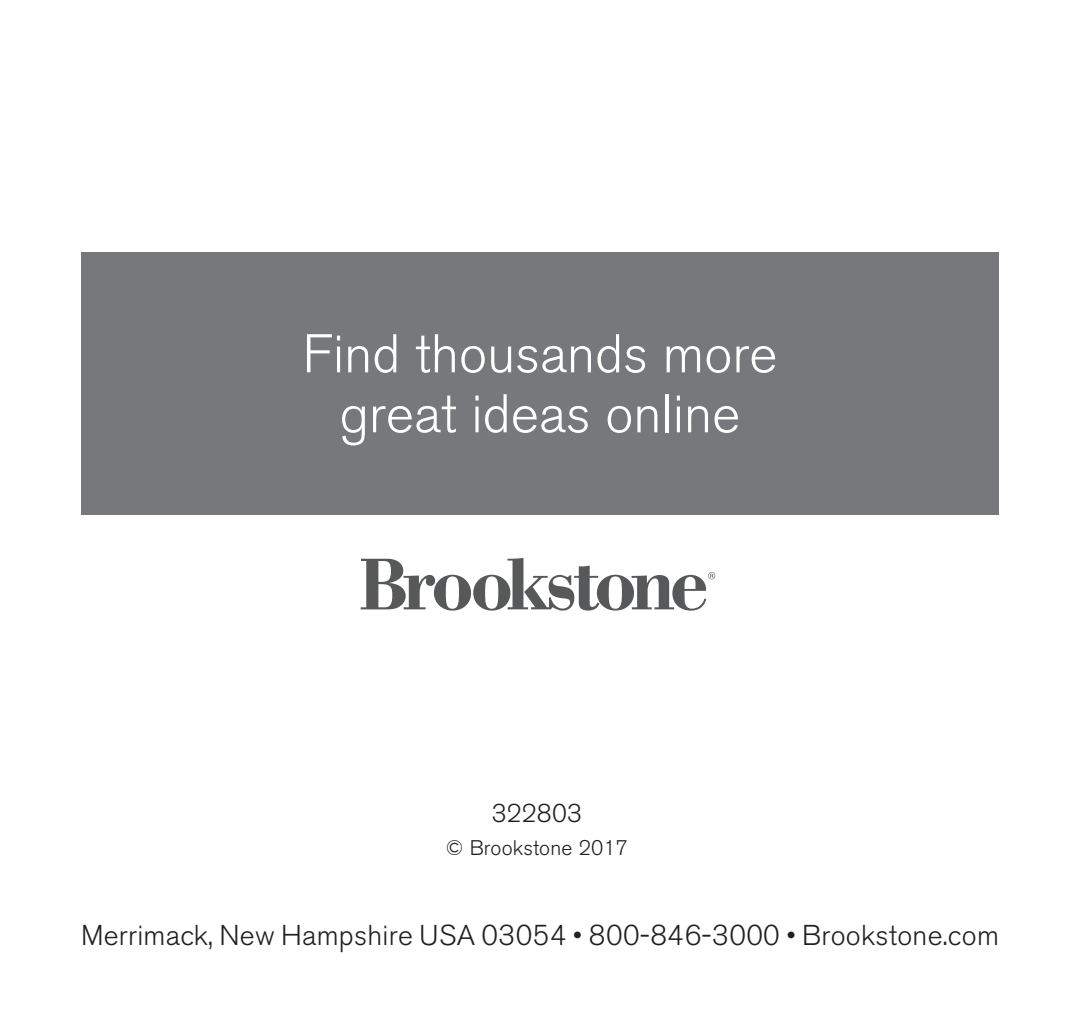
<style>
.page{position:relative;width:1080px;height:1026px;background:#fff}
.page>*{position:absolute;margin:0;border:0;box-sizing:border-box;transform-origin:0 0}
.t1{font:300 54px/60px "Akzidenz Grotesk BE";color:#fff;text-align:center}
.t2{font:300 28.5px "Akzidenz Grotesk BE";letter-spacing:.01em;color:#231f20}
.t3{font:300 25.5px "Akzidenz Grotesk BE";letter-spacing:.005em;color:#231f20}
.t4{font:300 21px "Akzidenz Grotesk BE";letter-spacing:.005em;color:#231f20}
</style>
<div class="page">
<div style="left:81px;top:252px;width:918px;height:263px;background:#76787b"></div>
<svg style="left:361px;top:558px;width:354px;height:53px"></svg>
<h1 class="t1" style="left:303px;top:325px;width:476px">Find thousands more great ideas online</h1>
<p class="t3" style="left:492px;top:799px;width:92px">322803</p>
<p class="t4" style="left:446px;top:836px;width:184px">© Brookstone 2017</p>
<p class="t2" style="left:81px;top:919px;width:920px">Merrimack, New Hampshire USA 03054 • 800-846-3000 • Brookstone.com</p>
</div>
